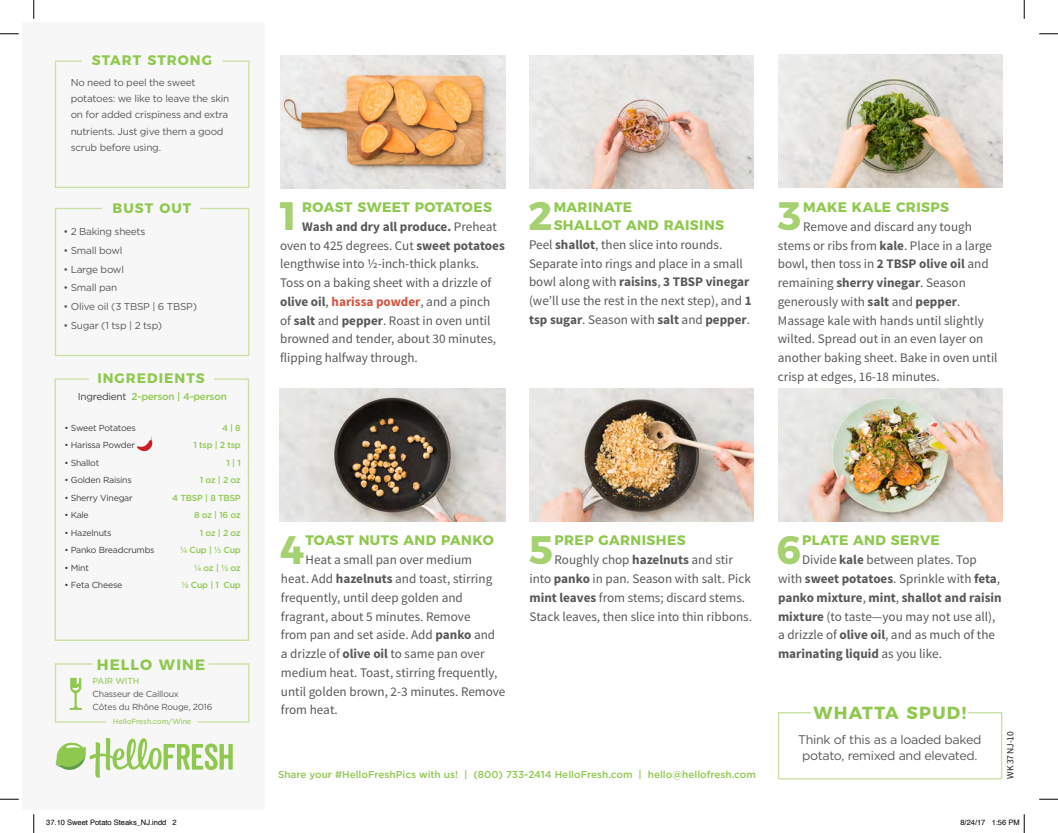
<style>
.page{position:relative;width:1058px;height:833px;background:#fff}
.page>*{position:absolute;margin:0;border:0;box-sizing:border-box;transform-origin:0 0}
.t1{font:700 39.62px "Montserrat";color:#a6d170}
.t2{font:700 17.5px "Montserrat";letter-spacing:.075em;color:#8fc84e}
.t3{font:700 15px "Montserrat";letter-spacing:.075em;color:#8fc84e}
.t4{font:700 13.75px/18.1px "Montserrat";letter-spacing:.03em;color:#8fc84e}
.t5{font:700 13.75px "Montserrat";letter-spacing:.075em;color:#8fc84e}
.t6{font:13.12px/18.8px "Source Sans Pro";color:#57585a}
.t7{font:12.5px/16.8px "Gotham";letter-spacing:-.025em;color:#57585a;text-align:center}
.t8{font:10px/16.2px "Gotham";letter-spacing:-.025em;color:#57585a}
.t9{font:500 10px "Gotham";color:#8fc84e}
.t10{font:500 10px "Gotham";letter-spacing:-.025em;color:#8fc84e}
.t11{font:9.62px "Source Sans Pro";letter-spacing:-.025em;color:#231f20}
.t12{font:8.75px "Gotham";letter-spacing:-.025em;color:#3e3e3f}
.t13{font:500 8.75px/17.5px "Gotham";letter-spacing:-.025em;color:#8fc84e;text-align:right}
.t14{font:8.75px/12.5px "Gotham";letter-spacing:-.025em;color:#57585a}
.t15{font:500 8.75px "Gotham";letter-spacing:-.025em;color:#a6d170}
.t16{font:7.5px "Helvetica";color:#000}
.t17{font:500 7.5px "Gotham";letter-spacing:-.025em;color:#a6d170}
.s1{font-weight:400;color:#3e3e3f}
.s2{font-weight:700}
.s3{font-weight:700;color:#d2543f}
</style>
<div class="page">
<div style="left:23px;top:23px;width:242px;height:787px;background:#f7f7f8"></div>
<img style="left:281px;top:55px;width:224px;height:133px">
<img style="left:529px;top:55px;width:225px;height:133px">
<img style="left:529px;top:388px;width:224px;height:133px">
<img style="left:280px;top:388px;width:225px;height:133px">
<img style="left:778px;top:55px;width:224px;height:132px">
<img style="left:778px;top:388px;width:224px;height:133px">
<svg style="left:54px;top:207px;width:196px;height:150px"></svg>
<svg style="left:54px;top:378px;width:196px;height:263px"></svg>
<svg style="left:54px;top:60px;width:196px;height:128px"></svg>
<svg style="left:54px;top:663px;width:53px;height:60px"></svg>
<svg style="left:197px;top:663px;width:53px;height:60px"></svg>
<svg style="left:56px;top:738px;width:177px;height:39px"></svg>
<svg style="left:777px;top:712px;width:226px;height:68px"></svg>
<svg style="left:0;top:33px;width:19px;height:2px"></svg>
<svg style="left:1039px;top:33px;width:19px;height:2px"></svg>
<svg style="left:0;top:798px;width:19px;height:2px"></svg>
<svg style="left:1039px;top:798px;width:19px;height:2px"></svg>
<svg style="left:33px;top:0;width:2px;height:19px"></svg>
<svg style="left:33px;top:814px;width:2px;height:19px"></svg>
<svg style="left:1023px;top:0;width:2px;height:19px"></svg>
<svg style="left:1023px;top:814px;width:2px;height:19px"></svg>
<p class="t5" style="left:92px;top:49px;width:122px">START STRONG</p>
<p class="t8" style="left:71px;top:74px;width:160px">No need to peel the sweet potatoes: we like to leave the skin on for added crispiness and extra nutrients. Just give them a good scrub before using.</p>
<p class="t4" style="left:112px;top:198px;width:80px">BUST OUT</p>
<p class="t8" style="left:63px;top:223px;width:83px">• 2 Baking sheets</p>
<p class="t8" style="left:63px;top:242px;width:61px">• Small bowl</p>
<p class="t8" style="left:63px;top:261px;width:62px">• Large bowl</p>
<p class="t8" style="left:63px;top:279px;width:55px">• Small pan</p>
<p class="t8" style="left:63px;top:298px;width:135px">• Olive oil (3 TBSP | 6 TBSP)</p>
<p class="t8" style="left:63px;top:317px;width:100px">• Sugar (1 tsp | 2 tsp)</p>
<p class="t5" style="left:97px;top:366px;width:109px">INGREDIENTS</p>
<p class="t10" style="left:78px;top:390px;width:151px"><span class="s1">Ingredient</span> 2-person | 4-person</p>
<p class="t13" style="left:172px;top:419px;width:70px">4 | 8<br>1 tsp | 2 tsp<br>1 | 1<br>1 oz | 2 oz<br>4 TBSP | 8 TBSP<br>8 oz | 16 oz<br>1 oz | 2 oz<br>¼ Cup | ½ Cup ¼ oz | ½ oz<br>½ Cup | 1 Cup</p>
<p class="t12" style="left:64px;top:422px;width:73px">• Sweet Potatoes</p>
<p class="t12" style="left:64px;top:439px;width:72px">• Harissa Powder</p>
<p class="t12" style="left:64px;top:457px;width:36px">• Shallot</p>
<p class="t12" style="left:64px;top:474px;width:69px">• Golden Raisins</p>
<p class="t12" style="left:64px;top:492px;width:70px">• Sherry Vinegar</p>
<p class="t12" style="left:64px;top:509px;width:26px">• Kale</p>
<p class="t12" style="left:64px;top:527px;width:49px">• Hazelnuts</p>
<p class="t12" style="left:64px;top:544px;width:92px">• Panko Breadcrumbs</p>
<p class="t12" style="left:64px;top:562px;width:26px">• Mint</p>
<p class="t12" style="left:64px;top:579px;width:59px">• Feta Cheese</p>
<p class="t3" style="left:97px;top:652px;width:110px">HELLO WINE</p>
<p class="t15" style="left:93px;top:675px;width:48px">PAIR WITH</p>
<p class="t17" style="left:113px;top:716px;width:80px">HelloFresh.com/Wine</p>
<p class="t14" style="left:93px;top:687px;width:121px">Chasseur de Cailloux<br>Côtes du Rhône Rouge, 2016</p>
<h1 class="t1" style="left:276px;top:183px;width:26px">1</h1>
<p class="t4" style="left:302px;top:197px;width:191px">ROAST SWEET POTATOES</p>
<p class="t6" style="left:280px;top:217px;width:226px;text-indent:22px"><span class="s2">Wash and dry all produce.</span> Preheat oven to 425 degrees. Cut <span class="s2">sweet potatoes </span>lengthwise into ½-inch-thick planks.<br>Toss on a baking sheet with a drizzle of <span class="s2">olive oil</span>, <span class="s3">harissa powder</span>, and a pinch<br>of <span class="s2">salt</span> and <span class="s2">pepper</span>. Roast in oven until browned and tender, about 30 minutes, flipping halfway through.</p>
<h1 class="t1" style="left:528px;top:183px;width:26px">2</h1>
<p class="t4" style="left:553px;top:197px;width:172px">MARINATE<br>SHALLOT AND RAISINS</p>
<p class="t6" style="left:529px;top:235px;width:224px">Peel <span class="s2">shallot</span>, then slice into rounds.<br>Separate into rings and place in a small bowl along with <span class="s2">raisins</span>, <span class="s2">3 TBSP vinegar </span>(we’ll use the rest in the next step), and <span class="s2">1 tsp sugar</span>. Season with <span class="s2">salt</span> and <span class="s2">pepper</span>.</p>
<h1 class="t1" style="left:777px;top:183px;width:24px">3</h1>
<p class="t4" style="left:803px;top:197px;width:147px">MAKE KALE CRISPS</p>
<p class="t6" style="left:778px;top:217px;width:221px;text-indent:25px">Remove and discard any tough stems or ribs from <span class="s2">kale</span>. Place in a large bowl, then toss in <span class="s2">2 TBSP olive oil</span> and remaining <span class="s2">sherry vinegar</span>. Season generously with <span class="s2">salt</span> and <span class="s2">pepper</span>.<br>Massage kale with hands until slightly wilted. Spread out in an even layer on another baking sheet. Bake in oven until crisp at edges, 16-18 minutes.</p>
<h1 class="t1" style="left:280px;top:517px;width:26px">4</h1>
<p class="t4" style="left:305px;top:530px;width:190px">TOAST NUTS AND PANKO</p>
<p class="t6" style="left:281px;top:550px;width:226px;text-indent:25px">Heat a small pan over medium<br>heat. Add <span class="s2">hazelnuts</span> and toast, stirring frequently, until deep golden and fragrant, about 5 minutes. Remove<br>from pan and set aside. Add <span class="s2">panko</span> and<br>a drizzle of <span class="s2">olive oil</span> to same pan over medium heat. Toast, stirring frequently, until golden brown, 2-3 minutes. Remove from heat.</p>
<h1 class="t1" style="left:529px;top:517px;width:26px">5</h1>
<p class="t4" style="left:554px;top:530px;width:133px">PREP GARNISHES</p>
<p class="t6" style="left:529px;top:550px;width:224px;text-align:center">Roughly chop <span class="s2">hazelnuts</span> and stir<br>into <span class="s2">panko</span> in pan. Season with salt. Pick <span class="s2">mint leaves</span> from stems; discard stems.<br>Stack leaves, then slice into thin ribbons.</p>
<h1 class="t1" style="left:776px;top:517px;width:26px">6</h1>
<p class="t4" style="left:802px;top:530px;width:139px">PLATE AND SERVE</p>
<p class="t6" style="left:778px;top:550px;width:225px;text-indent:24px">Divide <span class="s2">kale</span> between plates. Top with <span class="s2">sweet potatoes</span>. Sprinkle with <span class="s2">feta</span>, <span class="s2">panko mixture</span>, <span class="s2">mint</span>, <span class="s2">shallot and raisin mixture</span> (to taste—you may not use all), a drizzle of <span class="s2">olive oil</span>, and as much of the <span class="s2">marinating liquid</span> as you like.</p>
<h2 class="t2" style="left:813px;top:698px;width:154px">WHATTA SPUD!</h2>
<p class="t9" style="left:278px;top:767px;width:479px">Share your #HelloFreshPics with us! | (800) 733-2414 HelloFresh.com | hello@hellofresh.com</p>
<p class="t7" style="left:798px;top:730px;width:185px">Think of this as a loaded baked potato, remixed and elevated.</p>
<p class="t11" style="left:1004px;top:778px;width:49px;rotate:-90deg">WK 37 NJ-10</p>
<p class="t16" style="left:46px;top:817px;width:132px">37.10 Sweet Potato Steaks_NJ.indd 2</p>
<p class="t16" style="left:960px;top:817px;width:61px">8/24/17 1:56 PM</p>
</div>
